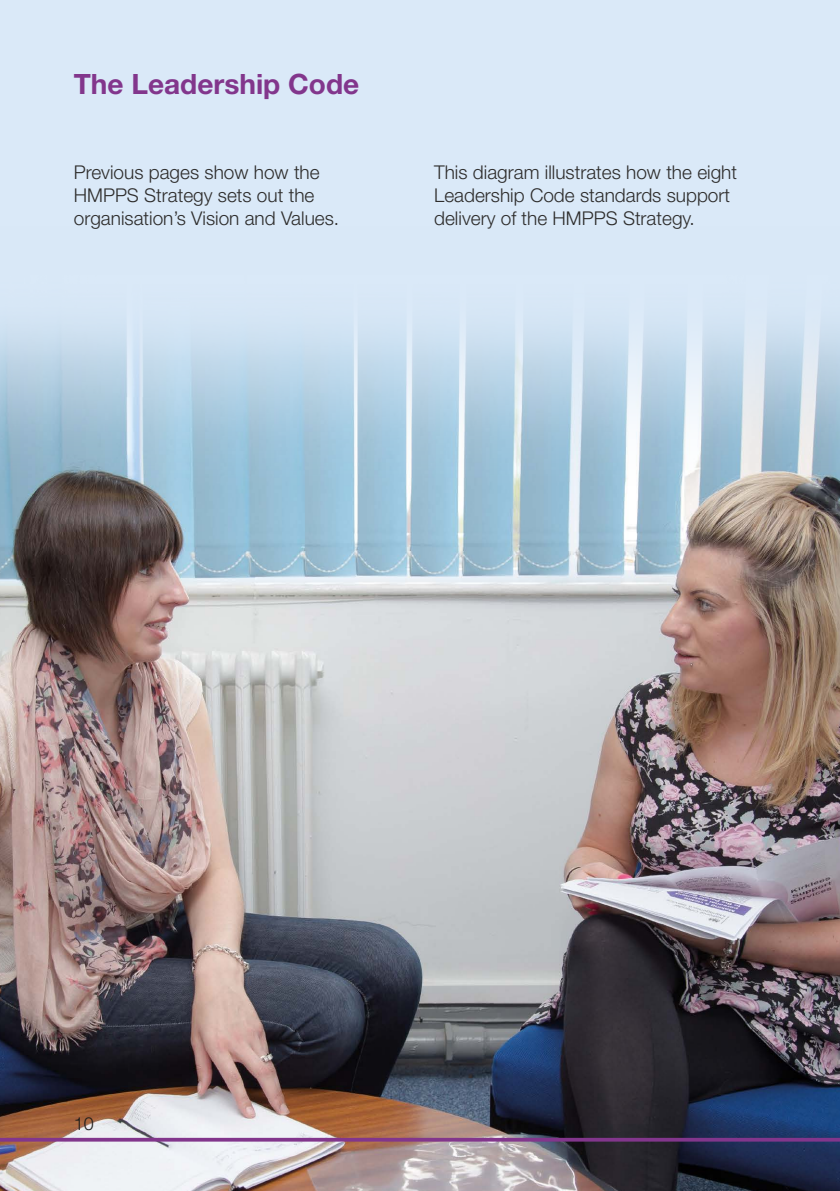
<style>
.page{position:relative;width:840px;height:1191px;background:#fff}
.page>*{position:absolute;margin:0;border:0;box-sizing:border-box;transform-origin:0 0}
.H1_Hdr_purple_14_17{font:700 28px "Helvetica Neue LT Pro";color:#82368c}
.Body_9_5_11_5__4a{font:300 19px/23px "Helvetica Neue LT Pro";color:#2e2d2c}
.t1{font:300 18px "Helvetica Neue LT Pro";color:#1d1d1b}
</style>
<div class="page">
<div style="left:0;top:0;width:839px;height:1191px;background:#dae9f8"></div>
<img style="left:0;top:324px;width:839px;height:867px">
<img style="left:0;top:1086px;width:839px;height:57px">
<h1 class="H1_Hdr_purple_14_17" style="left:74px;top:66px;width:287px">The Leadership Code</h1>
<p class="Body_9_5_11_5__4a" style="left:74px;top:160px;width:267px">Previous pages show how the<br>HMPPS Strategy sets out the organisation’s Vision and Values.</p>
<p class="Body_9_5_11_5__4a" style="left:434px;top:160px;width:304px">This diagram illustrates how the eight<br>Leadership Code standards support delivery of the HMPPS Strategy.</p>
<p class="t1" style="left:74px;top:1112px;width:22px">10</p>
</div>
